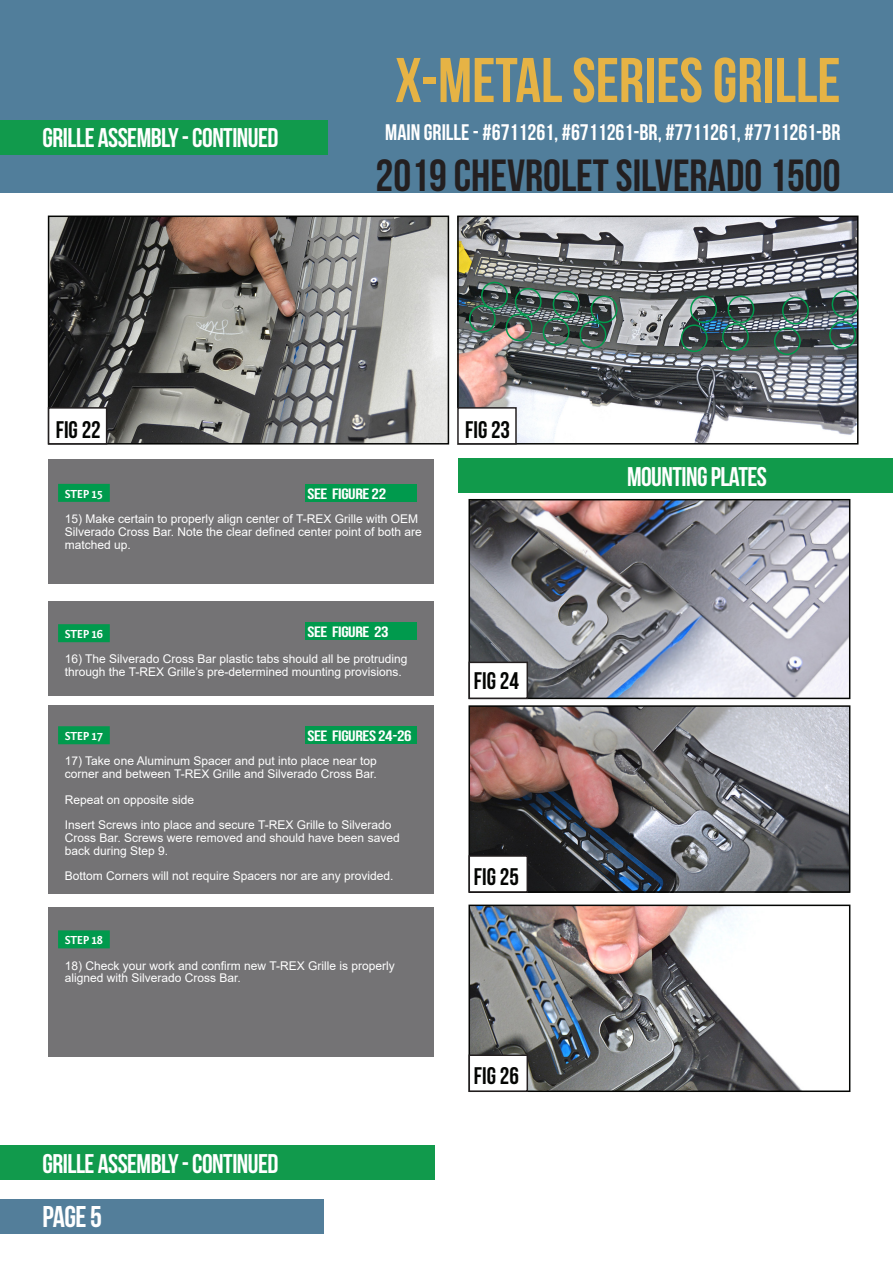
<style>
.page{position:relative;width:893px;height:1263px;background:#fff}
.page>*{position:absolute;margin:0;border:0;box-sizing:border-box;transform-origin:0 0}
.Normal_text{font:63px "Bebas Neue";color:#e6b345}
.Normal_text-2{font:45px "Bebas Neue";color:#231f20}
.Tech_data_title{font:30px "Bebas Neue";color:#fff}
.Tech_data_title-2{font:27px "Bebas Neue";letter-spacing:-.02em;color:#fff}
.Normal_text-3{font:24px "Bebas Neue";color:#040503}
.Normal_text-4{font:22.5px "Bebas Neue";color:#fff}
.Tech_data_title-3{font:15px "Bebas Neue";letter-spacing:-.02em;color:#fff;scale:1.25 1}
.Normal_text-5{font:12px/12.8px "Arial";color:#fff}
.Subtitle_normal{font:700 12px "Fontin Sans";letter-spacing:-.02em;color:#fff}
</style>
<div class="page">
<div style="left:0;top:0;width:893px;height:193px;background:#517e9b"></div>
<div style="left:0;top:1199px;width:323px;height:34px;background:#537e9a"></div>
<div style="left:458px;top:459px;width:435px;height:34px;background:#119a4b"></div>
<div style="left:48px;top:459px;width:386px;height:124px;background:#747375"></div>
<div style="left:48px;top:601px;width:386px;height:95px;background:#747375"></div>
<div style="left:48px;top:705px;width:386px;height:188px;background:#747375"></div>
<div style="left:48px;top:907px;width:386px;height:149px;background:#747375"></div>
<div style="left:58px;top:484px;width:52px;height:18px;background:#009a4d"></div>
<div style="left:58px;top:624px;width:52px;height:18px;background:#009a4d"></div>
<div style="left:58px;top:726px;width:52px;height:18px;background:#009a4d"></div>
<div style="left:58px;top:930px;width:52px;height:18px;background:#009a4d"></div>
<img style="left:471px;top:502px;width:376px;height:194px">
<div style="left:468px;top:499px;width:382px;height:200px;border:2px solid #040503"></div>
<img style="left:471px;top:708px;width:376px;height:182px">
<div style="left:468px;top:705px;width:382px;height:188px;border:2px solid #040503"></div>
<img style="left:471px;top:907px;width:330px;height:182px">
<div style="left:468px;top:904px;width:382px;height:188px;border:2px solid #040503"></div>
<div style="left:469px;top:662px;width:58px;height:36px;background:#fff"></div>
<div style="left:468px;top:662px;width:60px;height:37px;border:2px solid #231f20"></div>
<div style="left:469px;top:856px;width:58px;height:36px;background:#fff"></div>
<div style="left:468px;top:855px;width:60px;height:38px;border:2px solid #231f20"></div>
<div style="left:469px;top:1055px;width:58px;height:36px;background:#fff"></div>
<div style="left:468px;top:1054px;width:60px;height:38px;border:2px solid #231f20"></div>
<div style="left:305px;top:484px;width:111px;height:18px;background:#009a4d"></div>
<div style="left:305px;top:623px;width:111px;height:17px;background:#009a4d"></div>
<div style="left:305px;top:726px;width:111px;height:18px;background:#009a4d"></div>
<div style="left:0;top:1146px;width:434px;height:34px;background:#119a4c"></div>
<img style="left:51px;top:219px;width:395px;height:222px">
<div style="left:48px;top:216px;width:401px;height:228px;border:2px solid #040503"></div>
<img style="left:460px;top:219px;width:395px;height:222px">
<div style="left:457px;top:216px;width:401px;height:228px;border:2px solid #040503"></div>
<div style="left:49px;top:408px;width:58px;height:36px;background:#fff"></div>
<div style="left:48px;top:407px;width:59px;height:37px;border:2px solid #231f20"></div>
<div style="left:458px;top:408px;width:58px;height:36px;background:#fff"></div>
<div style="left:457px;top:407px;width:60px;height:37px;border:2px solid #231f20"></div>
<div style="left:0;top:120px;width:327px;height:34px;background:#119a4c"></div>
<div style="left:506px;top:314px;width:26px;height:27px;border:2px solid #009a4d;border-radius:50%"></div>
<div style="left:515px;top:288px;width:27px;height:27px;border:2px solid #009a4d;border-radius:50%"></div>
<div style="left:553px;top:290px;width:27px;height:28px;border:2px solid #009a4d;border-radius:50%"></div>
<div style="left:543px;top:318px;width:27px;height:28px;border:2px solid #009a4d;border-radius:50%"></div>
<div style="left:580px;top:321px;width:26px;height:28px;border:2px solid #009a4d;border-radius:50%"></div>
<div style="left:591px;top:296px;width:26px;height:27px;border:2px solid #009a4d;border-radius:50%"></div>
<div style="left:469px;top:305px;width:27px;height:28px;border:2px solid #009a4d;border-radius:50%"></div>
<div style="left:681px;top:324px;width:27px;height:28px;border:2px solid #009a4d;border-radius:50%"></div>
<div style="left:690px;top:296px;width:27px;height:27px;border:2px solid #009a4d;border-radius:50%"></div>
<div style="left:728px;top:296px;width:26px;height:27px;border:2px solid #009a4d;border-radius:50%"></div>
<div style="left:722px;top:323px;width:27px;height:28px;border:2px solid #009a4d;border-radius:50%"></div>
<div style="left:774px;top:327px;width:27px;height:28px;border:2px solid #009a4d;border-radius:50%"></div>
<div style="left:782px;top:297px;width:27px;height:27px;border:2px solid #009a4d;border-radius:50%"></div>
<div style="left:832px;top:290px;width:26px;height:28px;border:2px solid #009a4d;border-radius:50%"></div>
<div style="left:829px;top:321px;width:27px;height:28px;border:2px solid #009a4d;border-radius:50%"></div>
<div style="left:481px;top:282px;width:27px;height:27px;border:2px solid #009a4d;border-radius:50%"></div>
<p class="Tech_data_title-2" style="left:43px;top:123px;width:238px">GRILLE ASSEMBLY - CONTINUED</p>
<p class="Normal_text" style="left:395px;top:46px;width:447px">X-METAL SERIES GRILLE</p>
<p class="Normal_text-4" style="left:385px;top:120px;width:457px">MAIN GRILLE - #6711261, #6711261-BR, #7711261, #7711261-BR</p>
<p class="Normal_text-2" style="left:376px;top:151px;width:466px">2019 CHEVROLET SILVERADO 1500</p>
<p class="Normal_text-3" style="left:56px;top:416px;width:46px">FIG 22</p>
<p class="Normal_text-3" style="left:465px;top:416px;width:46px">FIG 23</p>
<p class="Tech_data_title-3" style="left:307px;top:485px;width:64px">SEE FIGURE 22</p>
<p class="Subtitle_normal" style="left:65px;top:487px;width:39px">STEP 15</p>
<p class="Normal_text-5" style="left:65px;top:512px;width:358px">15) Make certain to properly align center of T-REX Grille with OEM<br>Silverado Cross Bar. Note the clear defined center point of both are matched up.</p>
<p class="Tech_data_title-3" style="left:307px;top:624px;width:67px">SEE FIGURE 23</p>
<p class="Subtitle_normal" style="left:65px;top:627px;width:39px">STEP 16</p>
<p class="Normal_text-5" style="left:65px;top:653px;width:344px">16) The Silverado Cross Bar plastic tabs should all be protruding through the T-REX Grille’s pre-determined mounting provisions.</p>
<p class="Tech_data_title-3" style="left:307px;top:727px;width:85px">SEE FIGURES 24-26</p>
<p class="Subtitle_normal" style="left:65px;top:729px;width:39px">STEP 17</p>
<p class="Normal_text-5" style="left:65px;top:755px;width:313px">17) Take one Aluminum Spacer and put into place near top corner and between T-REX Grille and Silverado Cross Bar.</p>
<p class="Normal_text-5" style="left:65px;top:787px;width:328px;line-height:25.5px">Repeat on opposite side<br>Insert Screws into place and secure T-REX Grille to Silverado</p>
<p class="Normal_text-5" style="left:65px;top:831px;width:336px">Cross Bar. Screws were removed and should have been saved back during Step 9.</p>
<p class="Normal_text-5" style="left:65px;top:869px;width:330px">Bottom Corners will not require Spacers nor are any provided.</p>
<p class="Subtitle_normal" style="left:65px;top:933px;width:39px">STEP 18</p>
<p class="Normal_text-5" style="left:65px;top:959px;width:331px">18) Check your work and confirm new T-REX Grille is properly aligned with Silverado Cross Bar.</p>
<p class="Tech_data_title-2" style="left:43px;top:1149px;width:238px">GRILLE ASSEMBLY - CONTINUED</p>
<p class="Tech_data_title" style="left:43px;top:1200px;width:61px">PAGE 5</p>
<p class="Normal_text-3" style="left:474px;top:667px;width:46px">FIG 24</p>
<p class="Normal_text-3" style="left:474px;top:863px;width:46px">FIG 25</p>
<p class="Normal_text-3" style="left:474px;top:1063px;width:46px">FIG 26</p>
<p class="Tech_data_title-2" style="left:627px;top:462px;width:141px">MOUNTING PLATES</p>
</div>
